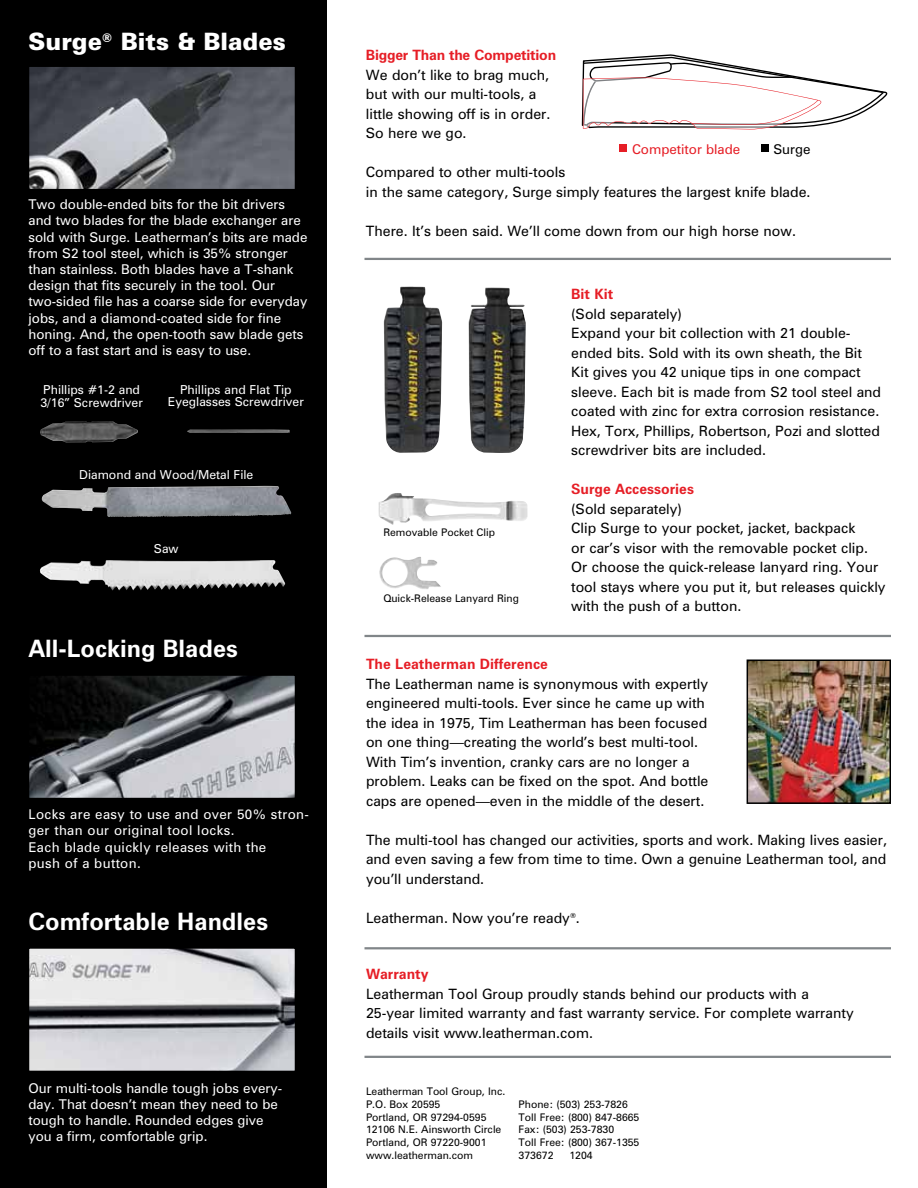
<style>
.page{position:relative;width:918px;height:1188px;background:#fff}
.page>*{position:absolute;margin:0;border:0;box-sizing:border-box;transform-origin:0 0}
.t1{font:700 24px "Zurich BT";color:#fff}
.t2{font:900 24px "Zurich BT";color:#fff}
.t3{font:14.25px/19.5px "Zurich BT";color:#000}
.t4{font:700 14.25px "Zurich BT";color:#e61e26}
.t5{font:13.5px/16.2px "Zurich BT";color:#fff}
.t6{font:13.5px/16.2px "Zurich BT";letter-spacing:.025em;color:#fff}
.t7{font:13.5px "Zurich BT";color:#e61e26}
.t8{font:13.5px "Zurich BT";color:#000}
.t9{font:12.3px/13.5px "Zurich BT";color:#fff}
.t10{font:10.5px/12.8px "Zurich BT";color:#000}
</style>
<div class="page">
<div style="left:0;top:0;width:327px;height:1188px;background:#000"></div>
<svg style="left:582px;top:54px;width:305px;height:75px"></svg>
<img style="left:378px;top:493px;width:150px;height:32px">
<img style="left:379px;top:557px;width:62px;height:32px">
<hr style="left:364px;top:258px;width:527px;height:2px;background:#818689">
<hr style="left:364px;top:635px;width:527px;height:2px;background:#818689">
<hr style="left:364px;top:947px;width:527px;height:2px;background:#818689">
<hr style="left:364px;top:1056px;width:527px;height:2px;background:#818689">
<img style="left:40px;top:421px;width:98px;height:21px">
<img style="left:30px;top:68px;width:264px;height:120px">
<div style="left:27px;top:65px;width:270px;height:126px;border:2px solid #000"></div>
<img style="left:187px;top:429px;width:103px;height:4px">
<img style="left:750px;top:662px;width:138px;height:139px">
<div style="left:747px;top:659px;width:144px;height:145px;border:2px solid #000"></div>
<img style="left:30px;top:677px;width:264px;height:120px">
<div style="left:27px;top:674px;width:270px;height:126px;border:2px solid #000"></div>
<img style="left:30px;top:949px;width:264px;height:121px">
<div style="left:27px;top:946px;width:270px;height:127px;border:2px solid #000"></div>
<img style="left:384px;top:287px;width:142px;height:166px">
<img style="left:40px;top:560px;width:221px;height:31px">
<img style="left:42px;top:486px;width:192px;height:31px">
<div style="left:761px;top:144px;width:8px;height:8px;background:#000"></div>
<div style="left:619px;top:144px;width:8px;height:8px;background:#e61e26"></div>
<h1 class="t2" style="left:28px;top:27px;width:259px">Surge<sup>®</sup> Bits &amp; Blades</h1>
<p class="t5" style="left:28px;top:196px;width:281px">Two double-ended bits for the bit drivers and two blades for the blade exchanger are sold with Surge. Leatherman’s bits are made from S2 tool steel, which is 35% stronger than stainless. Both blades have a T-shank design that fits securely in the tool. Our two-sided file has a coarse side for everyday jobs, and a diamond-coated side for fine honing. And, the open-tooth saw blade gets off to a fast start and is easy to use.</p>
<p class="t9" style="left:40px;top:383px;width:104px">Phillips #1-2 and<br>3/16” Screwdriver</p>
<p class="t9" style="left:168px;top:383px;width:138px;line-height:12px;text-align:center">Phillips and Flat Tip<br>Eyeglasses Screwdriver</p>
<p class="t9" style="left:79px;top:467px;width:176px">Diamond and Wood/Metal File</p>
<p class="t9" style="left:154px;top:542px;width:26px">Saw</p>
<h1 class="t1" style="left:28px;top:633px;width:211px">All-Locking Blades</h1>
<p class="t6" style="left:28px;top:806px;width:282px">Locks are easy to use and over 50% stron&shy;ger than our original tool locks.<br>Each blade quickly releases with the<br>push of a button.</p>
<h1 class="t1" style="left:28px;top:906px;width:241px">Comfortable Handles</h1>
<p class="t5" style="left:28px;top:1080px;width:255px">Our multi-tools handle tough jobs every&shy;day. That doesn’t mean they need to be tough to handle. Rounded edges give you a firm, comfortable grip.</p>
<p class="t4" style="left:366px;top:47px;width:192px">Bigger Than the Competition</p>
<p class="t3" style="left:366px;top:65px;width:186px">We don’t like to brag much, but with our multi-tools, a little showing off is in order.<br>So here we go.</p>
<p class="t3" style="left:366px;top:162px;width:446px">Compared to other multi-tools<br>in the same category, Surge simply features the largest knife blade.</p>
<p class="t3" style="left:366px;top:221px;width:432px">There. It’s been said. We’ll come down from our high horse now.</p>
<p class="t7" style="left:632px;top:141px;width:110px">Competitor blade</p>
<p class="t8" style="left:773px;top:141px;width:39px">Surge</p>
<p class="t10" style="left:383px;top:526px;width:113px">Removable Pocket Clip</p>
<p class="t10" style="left:383px;top:592px;width:137px">Quick-Release Lanyard Ring</p>
<p class="t4" style="left:571px;top:286px;width:43px">Bit Kit</p>
<p class="t3" style="left:571px;top:304px;width:312px">(Sold separately)<br>Expand your bit collection with 21 double&shy;ended bits. Sold with its own sheath, the Bit Kit gives you 42 unique tips in one compact sleeve. Each bit is made from S2 tool steel and coated with zinc for extra corrosion resistance.<br>Hex, Torx, Phillips, Robertson, Pozi and slotted screwdriver bits are included.</p>
<p class="t4" style="left:571px;top:481px;width:124px">Surge Accessories</p>
<p class="t3" style="left:571px;top:499px;width:316px">(Sold separately)<br>Clip Surge to your pocket, jacket, backpack<br>or car’s visor with the removable pocket clip.<br>Or choose the quick-release lanyard ring. Your tool stays where you put it, but releases quickly with the push of a button.</p>
<p class="t4" style="left:366px;top:655px;width:183px">The Leatherman Difference</p>
<p class="t3" style="left:366px;top:674px;width:344px">The Leatherman name is synonymous with expertly engineered multi-tools. Ever since he came up with the idea in 1975, Tim Leatherman has been focused on one thing—creating the world’s best multi-tool.<br>With Tim’s invention, cranky cars are no longer a problem. Leaks can be fixed on the spot. And bottle caps are opened—even in the middle of the desert.</p>
<p class="t3" style="left:366px;top:830px;width:523px;text-align:justify">The multi-tool has changed our activities, sports and work. Making lives easier, and even saving a few from time to time. Own a genuine Leatherman tool, and you’ll understand.</p>
<p class="t3" style="left:366px;top:908px;width:215px">Leatherman. Now you’re ready<sup>®</sup>.</p>
<p class="t4" style="left:366px;top:965px;width:64px">Warranty</p>
<p class="t3" style="left:366px;top:984px;width:489px">Leatherman Tool Group proudly stands behind our products with a<br>25-year limited warranty and fast warranty service. For complete warranty details visit www.leatherman.com.</p>
<p class="t10" style="left:366px;top:1085px;width:141px">Leatherman Tool Group, Inc.<br>P.O. Box 20595</p>
<p class="t10" style="left:519px;top:1098px;width:111px">Phone: (503) 253-7826</p>
<p class="t10" style="left:366px;top:1111px;width:122px">Portland, OR 97294-0595</p>
<p class="t10" style="left:519px;top:1111px;width:122px">Toll Free: (800) 847-8665</p>
<p class="t10" style="left:366px;top:1123px;width:137px">12106 N.E. Ainsworth Circle</p>
<p class="t10" style="left:519px;top:1123px;width:97px">Fax: (503) 253-7830</p>
<p class="t10" style="left:366px;top:1136px;width:122px">Portland, OR 97220-9001</p>
<p class="t10" style="left:519px;top:1136px;width:122px">Toll Free: (800) 367-1355</p>
<p class="t10" style="left:366px;top:1149px;width:109px">www.leatherman.com</p>
<p class="t10" style="left:519px;top:1149px;width:36px">373672</p>
<p class="t10" style="left:570px;top:1149px;width:25px">1204</p>
</div>
